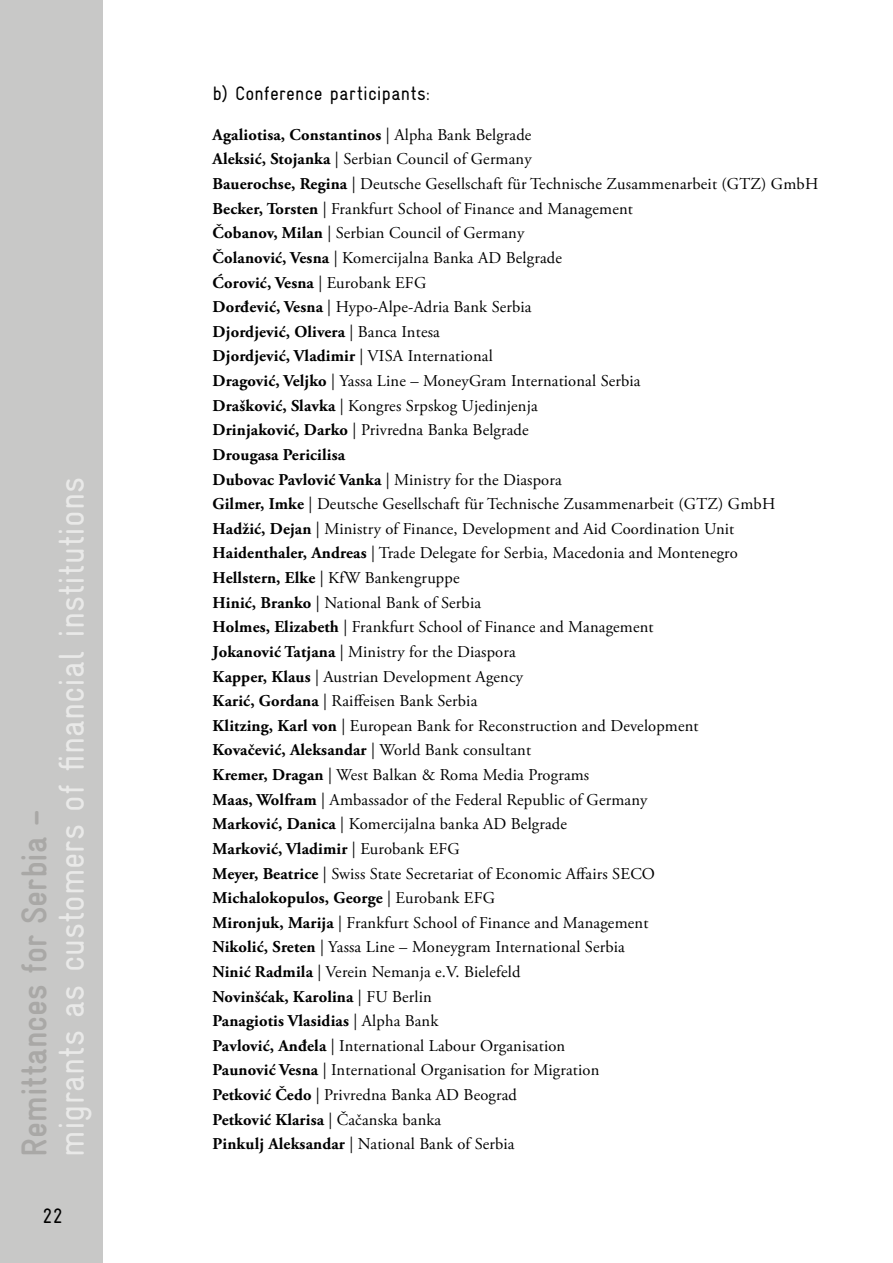
<style>
.page{position:relative;width:893px;height:1263px;background:#fff}
.page>*{position:absolute;margin:0;border:0;box-sizing:border-box;transform-origin:0 0}
.t1{font:condensed 36px "Gravur";color:#e9e9e8}
.t2{font:700 condensed 36px "Gravur";color:#a9a8a6}
.t3{font:condensed 21px "Gravur";color:#000}
.t4{font:condensed 19.5px "Gravur";letter-spacing:.01em;color:#000}
.t5{font:16.5px/24.6px "Adobe Garamond Pro";letter-spacing:.01em;color:#000}
.s1{font-weight:700}
</style>
<div class="page">
<div style="left:0;top:0;width:102px;height:1263px;background:#c8c8c7"></div>
<h1 class="t2" style="left:14px;top:1157px;width:349px;rotate:-90deg">Remittances for Serbia –</h1>
<h1 class="t1" style="left:52px;top:1157px;width:681px;rotate:-90deg">migrants as customers of financial institutions</h1>
<p class="t3" style="left:43px;top:1204px;width:22px">22</p>
<p class="t4" style="left:213px;top:83px;width:219px">b) Conference participants:</p>
<p class="t5" style="left:213px;top:123px;width:607px"><span class="s1">Agaliotisa, Constantinos</span> | Alpha Bank Belgrade<br><span class="s1">Aleksić, Stojanka</span> | Serbian Council of Germany<br><span class="s1">Bauerochse, Regina</span> | Deutsche Gesellschaft für Technische Zusammenarbeit (GTZ) GmbH <span class="s1">Becker, Torsten</span> | Frankfurt School of Finance and Management<br><span class="s1">Čobanov, Milan</span> | Serbian Council of Germany<br><span class="s1">Čolanović, Vesna</span> | Komercijalna Banka AD Belgrade<br><span class="s1">Ćorović, Vesna</span> | Eurobank EFG<br><span class="s1">Dorđević, Vesna</span> | Hypo-Alpe-Adria Bank Serbia<br><span class="s1">Djordjević, Olivera</span> | Banca Intesa<br><span class="s1">Djordjević, Vladimir</span> | VISA International<br><span class="s1">Dragović, Veljko</span> | Yassa Line – MoneyGram International Serbia<br><span class="s1">Drašković, Slavka</span> | Kongres Srpskog Ujedinjenja<br><span class="s1">Drinjaković, Darko</span> | Privredna Banka Belgrade<br><span class="s1">Drougasa Pericilisa<br>Dubovac Pavlović Vanka</span> | Ministry for the Diaspora<br><span class="s1">Gilmer, Imke</span> | Deutsche Gesellschaft für Technische Zusammenarbeit (GTZ) GmbH <span class="s1">Hadžić, Dejan</span> | Ministry of Finance, Development and Aid Coordination Unit <span class="s1">Haidenthaler, Andreas</span> | Trade Delegate for Serbia, Macedonia and Montenegro<br><span class="s1">Hellstern, Elke</span> | KfW Bankengruppe<br><span class="s1">Hinić, Branko</span> | National Bank of Serbia<br><span class="s1">Holmes, Elizabeth</span> | Frankfurt School of Finance and Management<br><span class="s1">Jokanović Tatjana</span> | Ministry for the Diaspora<br><span class="s1">Kapper, Klaus</span> | Austrian Development Agency<br><span class="s1">Karić, Gordana</span> | Raiffeisen Bank Serbia<br><span class="s1">Klitzing, Karl von</span> | European Bank for Reconstruction and Development<br><span class="s1">Kovačević, Aleksandar</span> | World Bank consultant<br><span class="s1">Kremer, Dragan</span> | West Balkan &amp; Roma Media Programs<br><span class="s1">Maas, Wolfram</span> | Ambassador of the Federal Republic of Germany<br><span class="s1">Marković, Danica</span> | Komercijalna banka AD Belgrade<br><span class="s1">Marković, Vladimir</span> | Eurobank EFG<br><span class="s1">Meyer, Beatrice</span> | Swiss State Secretariat of Economic Affairs SECO<br><span class="s1">Michalokopulos, George</span> | Eurobank EFG<br><span class="s1">Mironjuk, Marija</span> | Frankfurt School of Finance and Management<br><span class="s1">Nikolić, Sreten</span> | Yassa Line – Moneygram International Serbia<br><span class="s1">Ninić Radmila</span> | Verein Nemanja e.V. Bielefeld<br><span class="s1">Novinšćak, Karolina</span> | FU Berlin<br><span class="s1">Panagiotis Vlasidias</span> | Alpha Bank<br><span class="s1">Pavlović, Anđela</span> | International Labour Organisation<br><span class="s1">Paunović Vesna</span> | International Organisation for Migration<br><span class="s1">Petković Čedo</span> | Privredna Banka AD Beograd<br><span class="s1">Petković Klarisa</span> | Čačanska banka<br><span class="s1">Pinkulj Aleksandar</span> | National Bank of Serbia</p>
</div>
